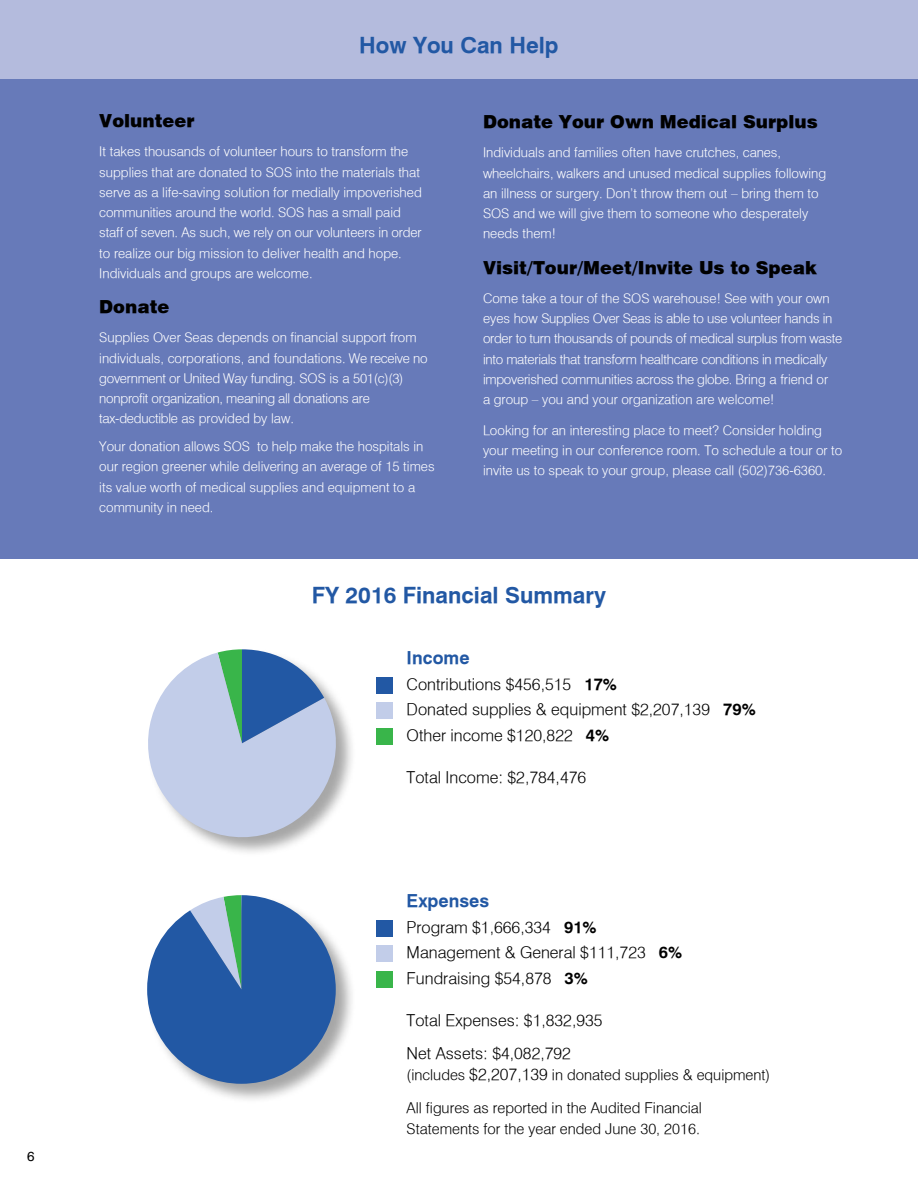
<style>
.page{position:relative;width:918px;height:1188px;background:#fff}
.page>*{position:absolute;margin:0;border:0;box-sizing:border-box;transform-origin:0 0}
.t1{font:700 22.5px "Geneva";color:#2258a4}
.t2{font:18px "Geneva Blck";color:#000}
.t3{font:700 18px "Geneva";color:#2258a4}
.t4{font:16.5px/25.5px "Geneva Lght";color:#000}
.t5{font:15px/21px "Geneva Lght";color:#000}
.t6{font:13.5px/20.2px "Geneva Lght";color:#fff}
.t7{font:13.5px/20.2px "Geneva Lght";letter-spacing:-.02em;color:#fff}
.t8{font:13.5px "Geneva";color:#000}
.s1{font-family:"Geneva";font-weight:700}
.s2{font-size:16.5px}
</style>
<div class="page">
<div style="left:0;top:0;width:918px;height:79px;background:#b4bbdd"></div>
<div style="left:0;top:79px;width:918px;height:479px;background:#677ab9"></div>
<div style="left:376px;top:677px;width:17px;height:17px;background:#2258a4"></div>
<div style="left:376px;top:702px;width:17px;height:16px;background:#c2cde9"></div>
<div style="left:376px;top:729px;width:17px;height:16px;background:#39b54a"></div>
<div style="left:376px;top:920px;width:17px;height:16px;background:#2258a4"></div>
<div style="left:376px;top:945px;width:17px;height:17px;background:#c2cde9"></div>
<div style="left:376px;top:972px;width:17px;height:16px;background:#39b54a"></div>
<div style="left:146px;top:649px;width:210px;height:455px;background:#000;opacity:.35"></div>
<svg style="left:146px;top:649px;width:203px;height:202px"></svg>
<svg style="left:147px;top:895px;width:189px;height:189px"></svg>
<p class="t8" style="left:27px;top:1148px;width:9px">6</p>
<h1 class="t1" style="left:359px;top:32px;width:201px">How You Can Help</h1>
<h2 class="t2" style="left:99px;top:110px;width:97px">Volunteer</h2>
<p class="t6" style="left:99px;top:141px;width:324px">It takes thousands of volunteer hours to transform the supplies that are donated to SOS into the materials that serve as a life-saving solution for medially impoverished communities around the world. SOS has a small paid staff of seven. As such, we rely on our volunteers in order to realize our big mission to deliver health and hope.<br>Individuals and groups are welcome.</p>
<h2 class="t2" style="left:99px;top:296px;width:72px">Donate</h2>
<p class="t6" style="left:99px;top:327px;width:330px">Supplies Over Seas depends on financial support from individuals, corporations, and foundations. We receive no government or United Way funding. SOS is a 501(c)(3) nonprofit organization, meaning all donations are tax-deductible as provided by law.</p>
<p class="t6" style="left:99px;top:436px;width:337px">Your donation allows SOS to help make the hospitals in our region greener while delivering an average of 15 times its value worth of medical supplies and equipment to a community in need.</p>
<h2 class="t2" style="left:483px;top:111px;width:336px">Donate Your Own Medical Surplus</h2>
<p class="t6" style="left:483px;top:142px;width:345px">Individuals and families often have crutches, canes, wheelchairs, walkers and unused medical supplies following an illness or surgery. Don’t throw them out – bring them to SOS and we will give them to someone who desperately needs them!</p>
<h2 class="t2" style="left:483px;top:256px;width:336px">Visit/Tour/Meet/Invite Us to Speak</h2>
<p class="t7" style="left:483px;top:288px;width:361px">Come take a tour of the SOS warehouse! See with your own eyes how Supplies Over Seas is able to use volunteer hands in order to turn thousands of pounds of medical surplus from waste into materials that transform healthcare conditions in medically impoverished communities across the globe. Bring a friend or<br>a group – you and your organization are welcome!</p>
<p class="t6" style="left:483px;top:420px;width:361px">Looking for an interesting place to meet? Consider holding your meeting in our conference room. To schedule a tour or to invite us to speak to your group, please call (502)736-6360.</p>
<h1 class="t1" style="left:312px;top:582px;width:296px">FY 2016 Financial Summary</h1>
<h2 class="t3" style="left:407px;top:647px;width:64px">Income</h2>
<p class="t4" style="left:407px;top:671px;width:351px">Contributions $456,515 <span class="s1">17%<br></span>Donated supplies &amp; equipment $2,207,139 <span class="s1">79%<br></span>Other income $120,822 <span class="s1">4%</span></p>
<p class="t4" style="left:407px;top:764px;width:181px">Total Income: $2,784,476</p>
<h2 class="t3" style="left:407px;top:890px;width:84px">Expenses</h2>
<p class="t4" style="left:407px;top:914px;width:277px">Program $1,666,334 <span class="s1">91%<br></span>Management &amp; General $111,723 <span class="s1">6%<br></span>Fundraising $54,878 <span class="s1">3%</span></p>
<p class="t4" style="left:407px;top:1003px;width:198px;line-height:33px">Total Expenses: $1,832,935<br>Net Assets: $4,082,792</p>
<p class="t5" style="left:407px;top:1064px;width:365px">(includes <span class="s2">$2,207,139</span> in donated supplies &amp; equipment)</p>
<p class="t5" style="left:407px;top:1097px;width:297px">All figures as reported in the Audited Financial<br>Statements for the year ended June 30, 2016.</p>
</div>
